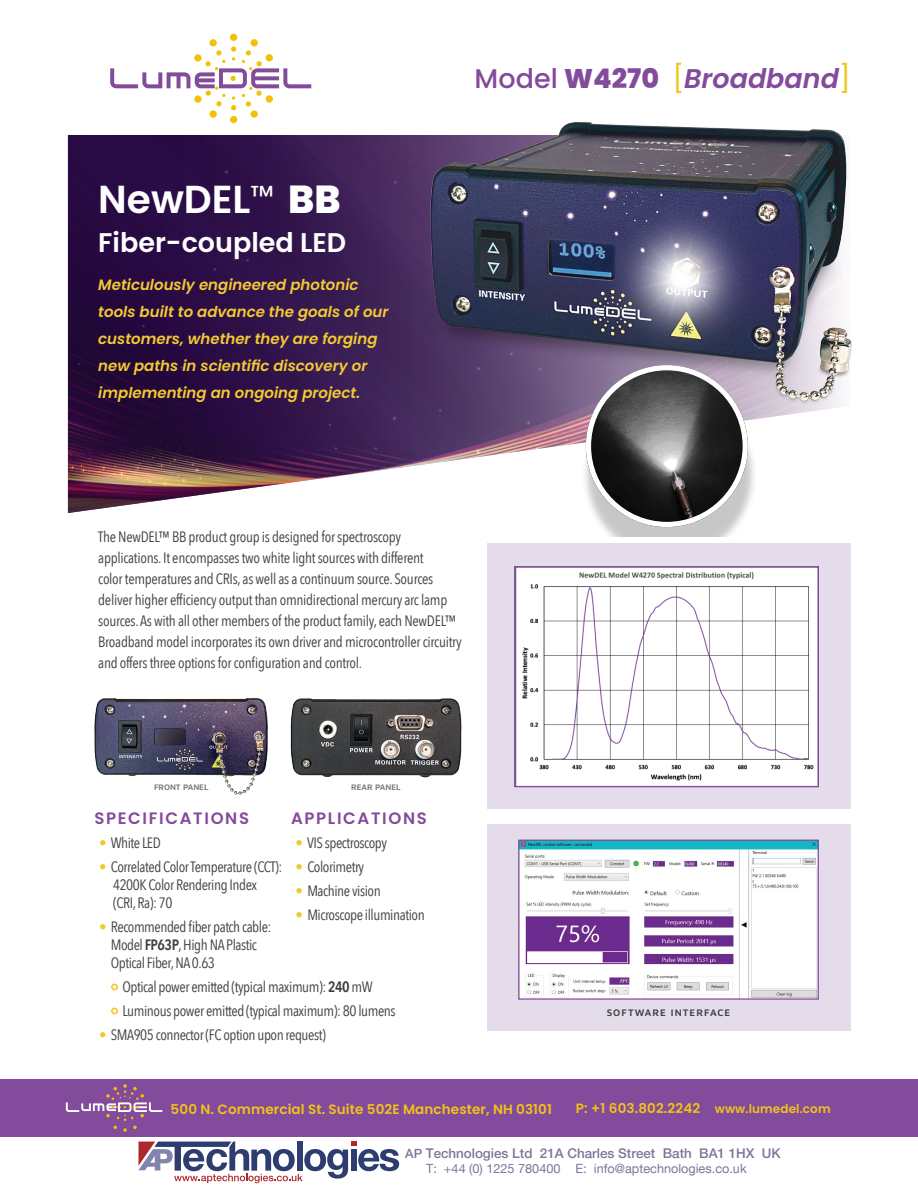
<style>
.page{position:relative;width:918px;height:1188px;background:#fff}
.page>*{position:absolute;margin:0;border:0;box-sizing:border-box;transform-origin:0 0}
.t1{font:600 39px "Poppins";color:#fff}
.t2{font:italic 600 27px "Poppins";color:#834b9b}
.t3{font:600 27px "Poppins";color:#fff}
.t4{font:600 16.5px "Poppins";letter-spacing:.1em;color:#834b9b}
.t5{font:15px/21px "Avenir Next Condensed";letter-spacing:-.02em;color:#3e3e3f}
.t6{font:italic 600 15px/27px "Poppins";color:#f3c932}
.t7{font:600 13.5px "Poppins";letter-spacing:.01em;color:#f2c318}
.t8{font:500 13.35px "Helvetica Neue LT";color:#7c7699}
.t9{font:12.75px "Helvetica Neue LT";color:#7c7699}
.t10{font:600 12px "Poppins";letter-spacing:.01em;color:#f2c318}
.t11{font:9.75px "Maven Pro";letter-spacing:.105em;color:#3e3e3f}
.t12{font:8.25px "Maven Pro";color:#757679}
.s1{font-weight:800}
.s2{font-weight:500;font-style:normal}
.s3{font-weight:800;font-style:normal}
.s4{font-weight:400;font-style:normal;color:#f2c315}
.s5{color:#f3c932}
.s6{font-weight:600}
.s7{color:#f2c315}
.s8{font-size:13.5px;color:#f2c315}
.s9{font-size:13.5px}
.s10{font-size:12.75px}
</style>
<div class="page">
<img style="left:68px;top:135px;width:730px;height:378px">
<div style="left:209px;top:110px;width:8px;height:8px;background:#f2c209;border-radius:50%"></div>
<div style="left:230px;top:116px;width:7px;height:7px;background:#f2c209;border-radius:50%"></div>
<div style="left:250px;top:110px;width:8px;height:8px;background:#f2c209;border-radius:50%"></div>
<div style="left:251px;top:39px;width:7px;height:7px;background:#f2c209;border-radius:50%"></div>
<div style="left:230px;top:34px;width:7px;height:7px;background:#f2c209;border-radius:50%"></div>
<div style="left:209px;top:39px;width:8px;height:8px;background:#f2c209;border-radius:50%"></div>
<svg style="left:110px;top:47px;width:201px;height:63px"></svg>
<div style="left:487px;top:543px;width:363px;height:266px;background:#e5dceb"></div>
<div style="left:487px;top:824px;width:363px;height:206px;background:#e5dceb"></div>
<img style="left:290px;top:698px;width:172px;height:80px">
<img style="left:94px;top:698px;width:174px;height:97px">
<img style="left:520px;top:842px;width:297px;height:156px">
<div style="left:518px;top:840px;width:301px;height:160px;border:1px solid #834b9b"></div>
<img style="left:399px;top:122px;width:453px;height:291px">
<img style="left:517px;top:568px;width:300px;height:217px">
<div style="left:515px;top:566px;width:304px;height:221px;border:1px solid #834b9b"></div>
<div style="left:581px;top:361px;width:176px;height:176px;background:#231f20;opacity:.25"></div>
<img style="left:586px;top:365px;width:162px;height:162px;border-radius:81px">
<div style="left:586px;top:365px;width:162px;height:162px;border:5px solid #fff;border-radius:50%"></div>
<div style="left:0;top:1080px;width:918px;height:57px;background:#834b9b"></div>
<svg style="left:66px;top:1084px;width:96px;height:48px"></svg>
<svg style="left:138px;top:1142px;width:261px;height:41px"></svg>
<h1 class="t1" style="left:98px;top:177px;width:244px">NewDEL<sup>™</sup> <span class="s1">BB</span></h1>
<h2 class="t3" style="left:98px;top:227px;width:250px">Fiber-coupled LED</h2>
<p class="t6" style="left:98px;top:272px;width:292px">Meticulously engineered photonic tools built to advance the goals of our customers, whether they are forging new paths in scientific discovery or implementing an ongoing project.</p>
<h2 class="t2" style="left:475px;top:63px;width:377px"><span class="s2">Model</span> <span class="s3">W4270</span> <span class="s4">[</span>Broadband<span class="s4">]</span></h2>
<p class="t5" style="left:98px;top:526px;width:365px">The NewDEL™ BB product group is designed for spectroscopy applications. It encompasses two white light sources with different<br>color temperatures and CRIs, as well as a continuum source. Sources deliver higher efficiency output than omnidirectional mercury arc lamp sources. As with all other members of the product family, each NewDEL™ Broadband model incorporates its own driver and microcontroller circuitry and offers three options for configuration and control.</p>
<p class="t12" style="left:154px;top:781px;width:56px">FRONT PANEL</p>
<p class="t12" style="left:351px;top:781px;width:51px">REAR PANEL</p>
<p class="t4" style="left:94px;top:809px;width:156px">SPECIFICATIONS</p>
<p class="t5" style="left:99px;top:832px;width:63px"><span class="s5">•</span> White LED</p>
<p class="t5" style="left:113px;top:857px;width:171px;line-height:18px;text-indent:-14px"><span class="s5">•</span> Correlated Color Temperature (CCT):<br>4200K Color Rendering Index (CRI, Ra): 70</p>
<p class="t5" style="left:111px;top:917px;width:162px;line-height:18px;text-indent:-12px"><span class="s5">•</span> Recommended fiber patch cable:<br>Model <span class="s6">FP63P</span>, High NA Plastic<br>Optical Fiber, NA 0.63</p>
<p class="t5" style="left:111px;top:976px;width:264px"><span class="s7">•</span> Optical power emitted (typical maximum): <span class="s6">240</span> mW</p>
<p class="t5" style="left:111px;top:1000px;width:286px"><span class="s7">•</span> Luminous power emitted (typical maximum): 80 lumens</p>
<p class="t5" style="left:99px;top:1024px;width:228px"><span class="s5">•</span> SMA905 connector (FC option upon request)</p>
<p class="t4" style="left:291px;top:809px;width:137px">APPLICATIONS</p>
<p class="t5" style="left:296px;top:832px;width:93px"><span class="s5">•</span> VIS spectroscopy</p>
<p class="t5" style="left:296px;top:856px;width:70px"><span class="s5">•</span> Colorimetry</p>
<p class="t5" style="left:296px;top:880px;width:87px"><span class="s5">•</span> Machine vision</p>
<p class="t5" style="left:296px;top:904px;width:131px"><span class="s5">•</span> Microscope illumination</p>
<p class="t11" style="left:607px;top:1006px;width:125px">SOFTWARE INTERFACE</p>
<p class="t7" style="left:171px;top:1101px;width:383px">500 N. Commercial St. Suite 502E Manchester, NH 03101</p>
<p class="t10" style="left:576px;top:1102px;width:256px"><span class="s8">P: +1</span> <span class="s9">603.802.2242</span> www.lumedel.com</p>
<p class="t8" style="left:405px;top:1145px;width:377px"><span class="s10">AP</span> Technologies Ltd 21A Charles Street Bath BA1 1HX UK</p>
<p class="t9" style="left:426px;top:1163px;width:322px">T: +44 (0) 1225 780400 E: info@aptechnologies.co.uk</p>
</div>
